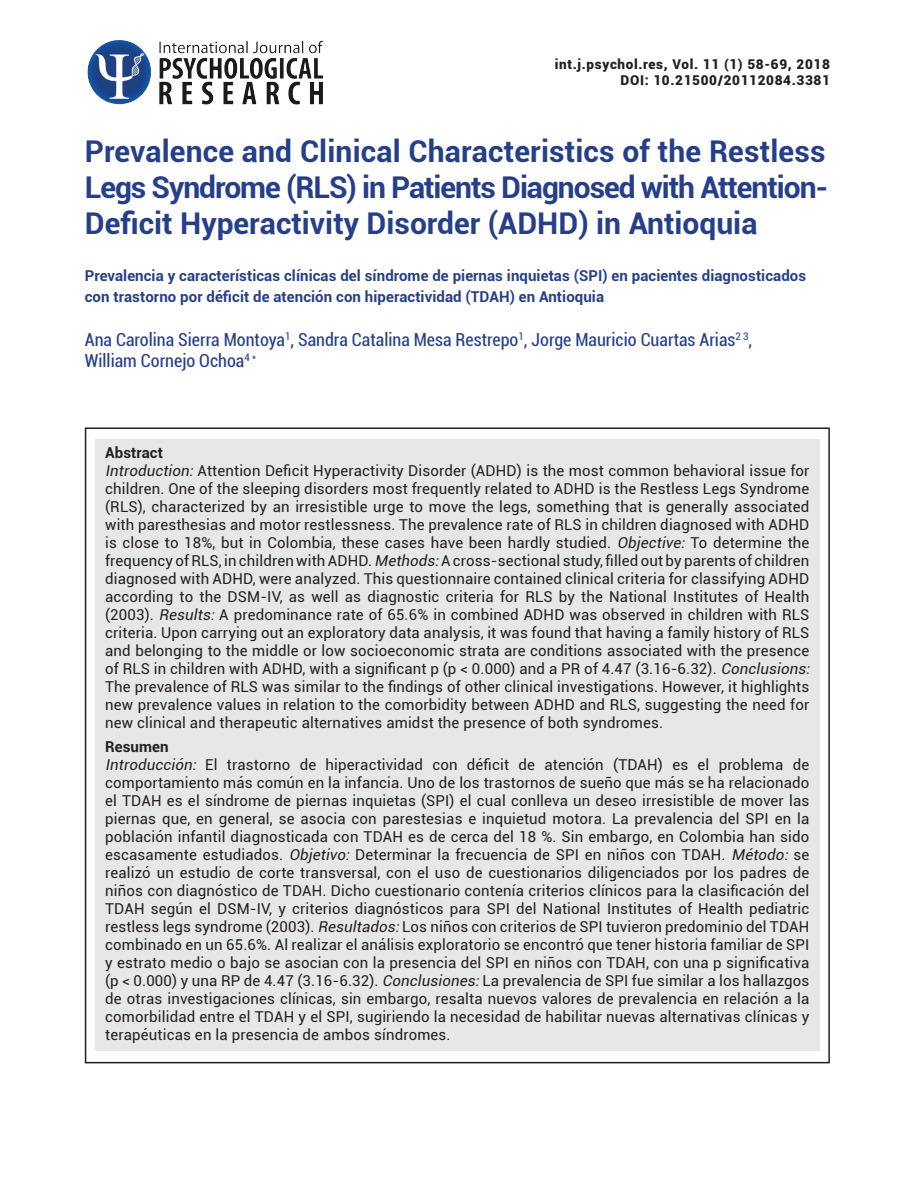
<style>
.page{position:relative;width:915px;height:1191px;background:#fff}
.page>*{position:absolute;margin:0;border:0;box-sizing:border-box;transform-origin:0 0}
.t1{font:700 30px/36px "Roboto";color:#263f8a;text-align:justify}
.t2{font:condensed 18px/21.6px "Roboto";color:#263f8a}
.t3{font:15px/18px "Roboto";letter-spacing:.01em;color:#231f20}
.t4{font:700 15px/21.6px "Roboto";letter-spacing:.005em;color:#263f8a}
.t5{font:900 13.5px/16.2px "Roboto";letter-spacing:.05em;color:#231f20;text-align:right}
.s1{font-weight:700}
.s2{font-style:italic}
</style>
<div class="page">
<div style="left:95px;top:439px;width:724px;height:611px;background:#e6e7e9"></div>
<img style="left:87px;top:40px;width:237px;height:65px">
<p class="t5" style="left:554px;top:55px;width:276px">int.j.psychol.res, Vol. 11 (1) 58-69, 2018<br>DOI: 10.21500/20112084.3381</p>
<h1 class="t1" style="left:85px;top:132px;width:745px">Prevalence and Clinical Characteristics of the Restless Legs Syndrome (RLS) in Patients Diagnosed with Attention-Deficit Hyperactivity Disorder (ADHD) in Antioquia</h1>
<p class="t4" style="left:85px;top:264px;width:722px">Prevalencia y características clínicas del síndrome de piernas inquietas (SPI) en pacientes diagnosticados con trastorno por déficit de atención con hiperactividad (TDAH) en Antioquia</p>
<p class="t2" style="left:85px;top:328px;width:668px">Ana Carolina Sierra Montoya<sup>1</sup>, Sandra Catalina Mesa Restrepo<sup>1</sup>, Jorge Mauricio Cuartas Arias<sup>2</sup> <sup>3</sup>,<br>William Cornejo Ochoa<sup>4</sup> <sup>*</sup></p>
<p class="t3" style="left:105px;top:442px;width:709px"><span class="s1">Abstract<br></span><span class="s2">Introduction:</span> Attention Deficit Hyperactivity Disorder (ADHD) is the most common behavioral issue for children. One of the sleeping disorders most frequently related to ADHD is the Restless Legs Syndrome (RLS), characterized by an irresistible urge to move the legs, something that is generally associated with paresthesias and motor restlessness. The prevalence rate of RLS in children diagnosed with ADHD is close to 18%, but in Colombia, these cases have been hardly studied. <span class="s2">Objective:</span> To determine the frequency of RLS, in children with ADHD. <span class="s2">Methods:</span>A cross-sectional study, filled out by parents of children diagnosed with ADHD, were analyzed. This questionnaire contained clinical criteria for classifying ADHD according to the DSM-IV, as well as diagnostic criteria for RLS by the National Institutes of Health (2003). <span class="s2">Results:</span> A predominance rate of 65.6% in combined ADHD was observed in children with RLS criteria. Upon carrying out an exploratory data analysis, it was found that having a family history of RLS and belonging to the middle or low socioeconomic strata are conditions associated with the presence of RLS in children with ADHD, with a significant p (p &lt; 0.000) and a PR of 4.47 (3.16-6.32). <span class="s2">Conclusions:<br></span>The prevalence of RLS was similar to the findings of other clinical investigations. However, it highlights new prevalence values in relation to the comorbidity between ADHD and RLS, suggesting the need for new clinical and therapeutic alternatives amidst the presence of both syndromes.</p>
<p class="t3" style="left:105px;top:736px;width:705px"><span class="s1">Resumen<br></span><span class="s2">Introducción:</span> El trastorno de hiperactividad con déficit de atención (TDAH) es el problema de comportamiento más común en la infancia. Uno de los trastornos de sueño que más se ha relacionado el TDAH es el síndrome de piernas inquietas (SPI) el cual conlleva un deseo irresistible de mover las piernas que, en general, se asocia con parestesias e inquietud motora. La prevalencia del SPI en la población infantil diagnosticada con TDAH es de cerca del 18 %. Sin embargo, en Colombia han sido escasamente estudiados. <span class="s2">Objetivo:</span> Determinar la frecuencia de SPI en niños con TDAH. <span class="s2">Método:</span> se realizó un estudio de corte transversal, con el uso de cuestionarios diligenciados por los padres de niños con diagnóstico de TDAH. Dicho cuestionario contenía criterios clínicos para la clasificación del TDAH según el DSM-IV, y criterios diagnósticos para SPI del National Institutes of Health pediatric restless legs syndrome (2003). <span class="s2">Resultados:</span>Los niños con criterios de SPI tuvieron predominio del TDAH combinado en un 65.6%. Al realizar el análisis exploratorio se encontró que tener historia familiar de SPI y estrato medio o bajo se asocian con la presencia del SPI en niños con TDAH, con una p significativa (p &lt; 0.000) y una RP de 4.47 (3.16-6.32). <span class="s2">Conclusiones:</span>La prevalencia de SPI fue similar a los hallazgos de otras investigaciones clínicas, sin embargo, resalta nuevos valores de prevalencia en relación a la comorbilidad entre el TDAH y el SPI, sugiriendo la necesidad de habilitar nuevas alternativas clínicas y terapéuticas en la presencia de ambos síndromes.</p>
</div>
